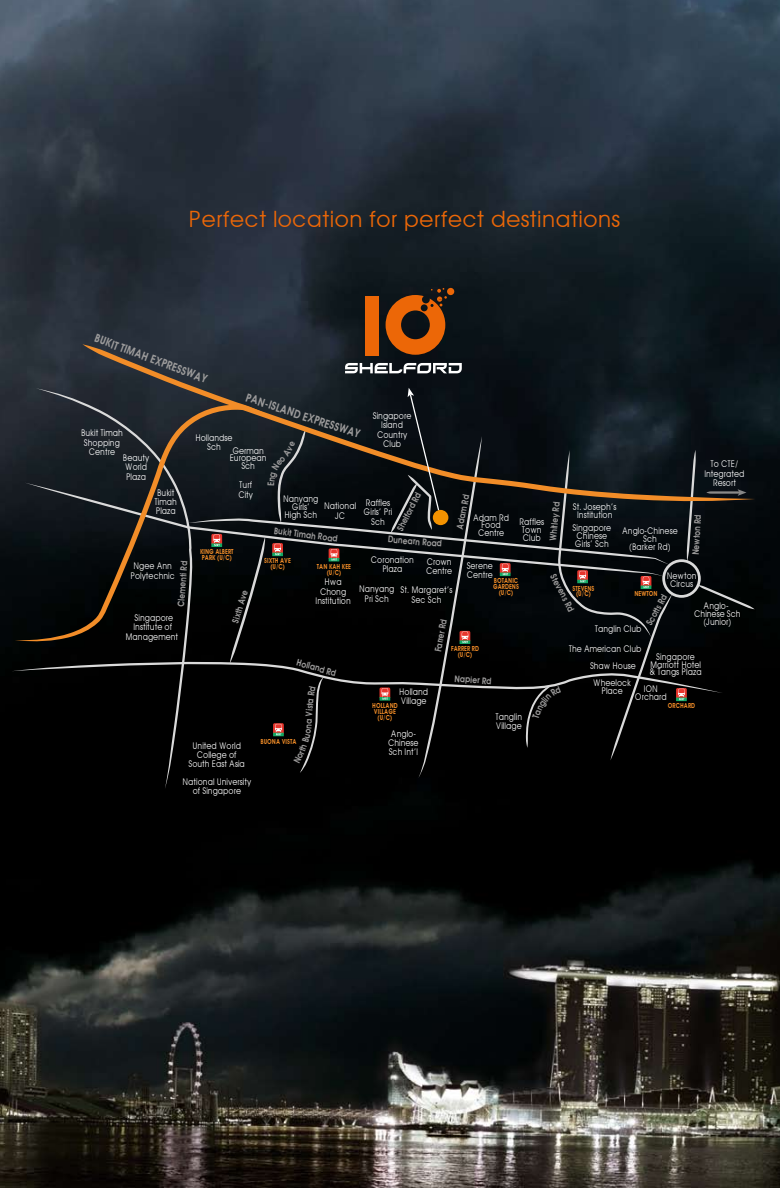
<style>
.page{position:relative;width:780px;height:1188px;background:#fff}
.page>*{position:absolute;margin:0;border:0;box-sizing:border-box;transform-origin:0 0}
.t1{font:22.5px "Avant Garde";color:#ec6707}
.t2{font:600 11.5px "Avant Garde";color:#9d9c9c;scale:.85 1}
.t3{font:9.12px/9.4px "Avant Garde";color:#fff;text-align:center;scale:.85 1}
.t4{font:600 9.12px "Avant Garde";color:#9d9c9c;scale:.85 1}
.t5{font:600 7px/5.9px "Avant Garde";color:#f28d28;text-align:center;scale:.8 1}
</style>
<div class="page">
<img style="left:0;top:0;width:780px;height:1187px">
<div style="left:36px;top:777px;width:157px;height:11px;background:#000"></div>
<svg style="left:11px;top:288px;width:743px;height:489px"></svg>
<h1 class="t1" style="left:188px;top:205px;width:433px">Perfect location for perfect destinations</h1>
<p class="t2" style="left:97px;top:331px;width:142px;rotate:20deg">BUKIT TIMAH EXPRESSWAY</p>
<p class="t2" style="left:248px;top:390px;width:143px;rotate:18deg">PAN-ISLAND EXPRESSWAY</p>
<p class="t3" style="left:373px;top:411px;width:47px">Singapore<br>Island<br>Country<br>Club</p>
<p class="t3" style="left:81px;top:428px;width:51px">Bukit Timah<br>Shopping<br>Centre</p>
<p class="t3" style="left:195px;top:433px;width:45px">Hollandse<br>Sch</p>
<p class="t3" style="left:230px;top:446px;width:45px;line-height:7.8px">German<br>European<br>Sch</p>
<p class="t3" style="left:123px;top:453px;width:33px;text-align:left">Beauty<br>World<br>Plaza</p>
<p class="t3" style="left:704px;top:459px;width:49px">To CTE/<br>Integrated<br>Resort</p>
<p class="t3" style="left:238px;top:480px;width:19px;text-align:left">Turf<br>City</p>
<p class="t3" style="left:155px;top:487px;width:28px;text-align:left">Bukit<br>Timah<br>Plaza</p>
<p class="t4" style="left:394px;top:527px;width:51px;rotate:-63deg">Shelford Rd</p>
<p class="t4" style="left:454px;top:528px;width:43px;rotate:-79deg">Adam Rd</p>
<p class="t3" style="left:283px;top:495px;width:43px;line-height:7.8px">Nanyang<br>Girls’<br>High Sch</p>
<p class="t3" style="left:363px;top:497px;width:35px">Raffles<br>Girls’ Pri<br>Sch</p>
<p class="t4" style="left:547px;top:540px;width:48px;rotate:-85deg">Whitley Rd</p>
<p class="t3" style="left:324px;top:501px;width:39px">National<br>JC</p>
<p class="t3" style="left:573px;top:502px;width:53px;line-height:7.8px">St. Joseph’s<br>Institution</p>
<p class="t3" style="left:572px;top:523px;width:47px;line-height:7.8px;text-align:left">Singapore<br>Chinese<br>Girls’ Sch</p>
<p class="t3" style="left:473px;top:513px;width:44px;line-height:7.8px">Adam Rd<br>Food<br>Centre</p>
<p class="t3" style="left:519px;top:517px;width:30px;line-height:7.8px;text-align:left">Raffles<br>Town<br>Club</p>
<p class="t4" style="left:690px;top:555px;width:50px;rotate:-87deg">Newton Rd</p>
<p class="t4" style="left:274px;top:524px;width:77px;rotate:8deg">Bukit Timah Road</p>
<p class="t4" style="left:388px;top:533px;width:65px;rotate:5deg">Dunearn Road</p>
<p class="t3" style="left:622px;top:526px;width:67px;line-height:7.8px">Anglo-Chinese<br>Sch<br>(Barker Rd)</p>
<p class="t5" style="left:200px;top:548px;width:43px;text-align:left">KING ALBERT<br>PARK (U/C)</p>
<p class="t3" style="left:371px;top:555px;width:52px">Coronation<br>Plaza</p>
<p class="t3" style="left:359px;top:584px;width:43px">Nanyang<br>Pri Sch</p>
<p class="t3" style="left:426px;top:557px;width:32px;text-align:left">Crown<br>Centre</p>
<p class="t5" style="left:264px;top:558px;width:35px">SIXTH AVE (U/C)</p>
<p class="t4" style="left:175px;top:606px;width:56px;rotate:-86deg">Clementi Rd</p>
<p class="t3" style="left:466px;top:560px;width:32px;text-align:left">Serene<br>Centre</p>
<p class="t3" style="left:130px;top:561px;width:54px">Ngee Ann<br>Polytechnic</p>
<p class="t5" style="left:317px;top:563px;width:44px">TAN KAH KEE (U/C)</p>
<p class="t3" style="left:666px;top:571px;width:37px;line-height:7.8px">Newton<br>Circus</p>
<p class="t4" style="left:557px;top:572px;width:49px;rotate:62deg">Stevens Rd</p>
<p class="t5" style="left:493px;top:578px;width:34px">BOTANIC<br>GARDENS (U/C)</p>
<p class="t5" style="left:572px;top:585px;width:29px">STEVENS (U/C)</p>
<p class="t3" style="left:315px;top:577px;width:43px">Hwa<br>Chong<br>Institution</p>
<p class="t3" style="left:400px;top:585px;width:63px">St. Margaret’s<br>Sec Sch</p>
<p class="t4" style="left:230px;top:621px;width:42px;rotate:-73deg">Sixth Ave</p>
<p class="t5" style="left:634px;top:590px;width:30px">NEWTON</p>
<p class="t3" style="left:594px;top:623px;width:56px">Tanglin Club</p>
<p class="t4" style="left:643px;top:622px;width:42px;rotate:-62deg">Scotts Rd</p>
<p class="t3" style="left:694px;top:602px;width:56px;line-height:7.8px">Anglo-<br>Chinese Sch (Junior)</p>
<p class="t3" style="left:649px;top:652px;width:63px;line-height:7.8px">Singapore<br>Marriott Hotel &amp; Tangs Plaza</p>
<p class="t3" style="left:125px;top:612px;width:63px">Singapore<br>Institute of<br>Management</p>
<p class="t4" style="left:432px;top:650px;width:41px;rotate:-80deg">Farrer Rd</p>
<p class="t3" style="left:568px;top:644px;width:87px">The American Club</p>
<p class="t5" style="left:451px;top:645px;width:37px">FARRER RD (U/C)</p>
<p class="t4" style="left:298px;top:656px;width:50px;rotate:15deg">Holland Rd</p>
<p class="t3" style="left:590px;top:661px;width:55px">Shaw House</p>
<p class="t4" style="left:455px;top:672px;width:45px;rotate:4deg">Napier Rd</p>
<p class="t3" style="left:593px;top:678px;width:46px;line-height:7.8px">Wheelock<br>Place</p>
<p class="t3" style="left:635px;top:684px;width:39px;line-height:7.8px">ION<br>Orchard</p>
<p class="t3" style="left:399px;top:686px;width:36px;text-align:left">Holland<br>Village</p>
<p class="t5" style="left:372px;top:702px;width:33px">HOLLAND<br>VILLAGE (U/C)</p>
<p class="t5" style="left:668px;top:702px;width:36px">ORCHARD</p>
<p class="t3" style="left:495px;top:711px;width:33px;text-align:left">Tanglin<br>Village</p>
<p class="t5" style="left:260px;top:738px;width:47px">BUONA VISTA</p>
<p class="t3" style="left:388px;top:728px;width:37px">Anglo-<br>Chinese<br>Sch Int’l</p>
<p class="t3" style="left:188px;top:741px;width:68px;line-height:8.8px">United World<br>College of<br>South East Asia</p>
<p class="t3" style="left:182px;top:777px;width:82px;line-height:8.8px">National University of Singapore</p>
</div>
